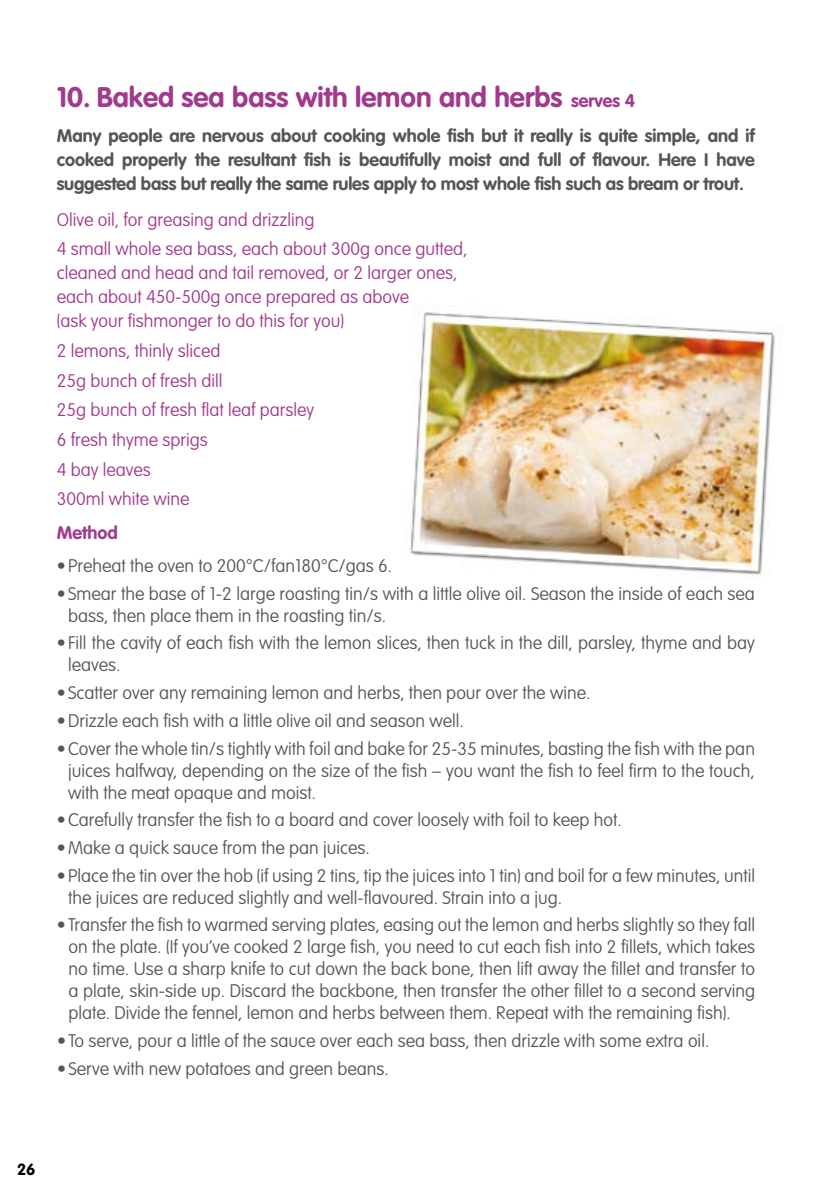
<style>
.page{position:relative;width:840px;height:1191px;background:#fff}
.page>*{position:absolute;margin:0;border:0;box-sizing:border-box;transform-origin:0 0}
.t1{font:700 28px "VAG Rounded";color:#a2398d}
.t2{font:100 18px/22px "VAG Rounded";color:#575656}
.t3{font:100 18px/29.6px "VAG Rounded";color:#a2398d}
.t4{font:700 18px/24px "VAG Rounded";letter-spacing:-.01em;color:#575656;text-align:justify}
.t5{font:700 18px "VAG Rounded";color:#a2398d}
.t6{font:700 16px "VAG Rounded";color:#000}
.s1{font-size:18px}
</style>
<div class="page">
<img style="left:410px;top:307px;width:370px;height:273px">
<h1 class="t1" style="left:57px;top:81px;width:579px">10. Baked sea bass with lemon and herbs <span class="s1">serves 4</span></h1>
<p class="t4" style="left:57px;top:124px;width:699px">Many people are nervous about cooking whole fish but it really is quite simple, and if cooked properly the resultant fish is beautifully moist and full of flavour. Here I have suggested bass but really the same rules apply to most whole fish such as bream or trout.</p>
<p class="t3" style="left:57px;top:204px;width:412px">Olive oil, for greasing and drizzling<br>4 small whole sea bass, each about 300g once gutted,</p>
<p class="t3" style="left:57px;top:261px;width:402px;line-height:24px">cleaned and head and tail removed, or 2 larger ones, each about 450-500g once prepared as above<br>(ask your fishmonger to do this for you)</p>
<p class="t3" style="left:57px;top:336px;width:259px">2 lemons, thinly sliced<br>25g bunch of fresh dill<br>25g bunch of fresh flat leaf parsley<br>6 fresh thyme sprigs<br>4 bay leaves<br>300ml white wine</p>
<p class="t5" style="left:57px;top:522px;width:63px">Method</p>
<p class="t2" style="left:57px;top:555px;width:337px">• Preheat the oven to 200°C/fan180°C/gas 6.</p>
<p class="t2" style="left:68px;top:582px;width:687px;text-indent:-11px">• Smear the base of 1-2 large roasting tin/s with a little olive oil. Season the inside of each sea bass, then place them in the roasting tin/s.</p>
<p class="t2" style="left:68px;top:632px;width:687px;text-indent:-11px">• Fill the cavity of each fish with the lemon slices, then tuck in the dill, parsley, thyme and bay leaves.</p>
<p class="t2" style="left:57px;top:682px;width:534px">• Scatter over any remaining lemon and herbs, then pour over the wine.</p>
<p class="t2" style="left:57px;top:709px;width:408px">• Drizzle each fish with a little olive oil and season well.</p>
<p class="t2" style="left:68px;top:737px;width:687px;text-align:justify;text-indent:-11px">• Cover the whole tin/s tightly with foil and bake for 25-35 minutes, basting the fish with the pan juices halfway, depending on the size of the fish – you want the fish to feel firm to the touch, with the meat opaque and moist.</p>
<p class="t2" style="left:57px;top:809px;width:566px">• Carefully transfer the fish to a board and cover loosely with foil to keep hot.</p>
<p class="t2" style="left:57px;top:836px;width:314px">• Make a quick sauce from the pan juices.</p>
<p class="t2" style="left:68px;top:864px;width:687px;text-indent:-11px">• Place the tin over the hob (if using 2 tins, tip the juices into 1 tin) and boil for a few minutes, until the juices are reduced slightly and well-flavoured. Strain into a jug.</p>
<p class="t2" style="left:68px;top:914px;width:688px;text-align:justify;text-indent:-11px">• Transfer the fish to warmed serving plates, easing out the lemon and herbs slightly so they fall on the plate. (If you’ve cooked 2 large fish, you need to cut each fish into 2 fillets, which takes no time. Use a sharp knife to cut down the back bone, then lift away the fillet and transfer to a plate, skin-side up. Discard the backbone, then transfer the other fillet to a second serving plate. Divide the fennel, lemon and herbs between them. Repeat with the remaining fish).</p>
<p class="t2" style="left:57px;top:1029px;width:653px">• To serve, pour a little of the sauce over each sea bass, then drizzle with some extra oil.</p>
<p class="t2" style="left:57px;top:1057px;width:333px">• Serve with new potatoes and green beans.</p>
<p class="t6" style="left:17px;top:1160px;width:20px">26</p>
</div>
